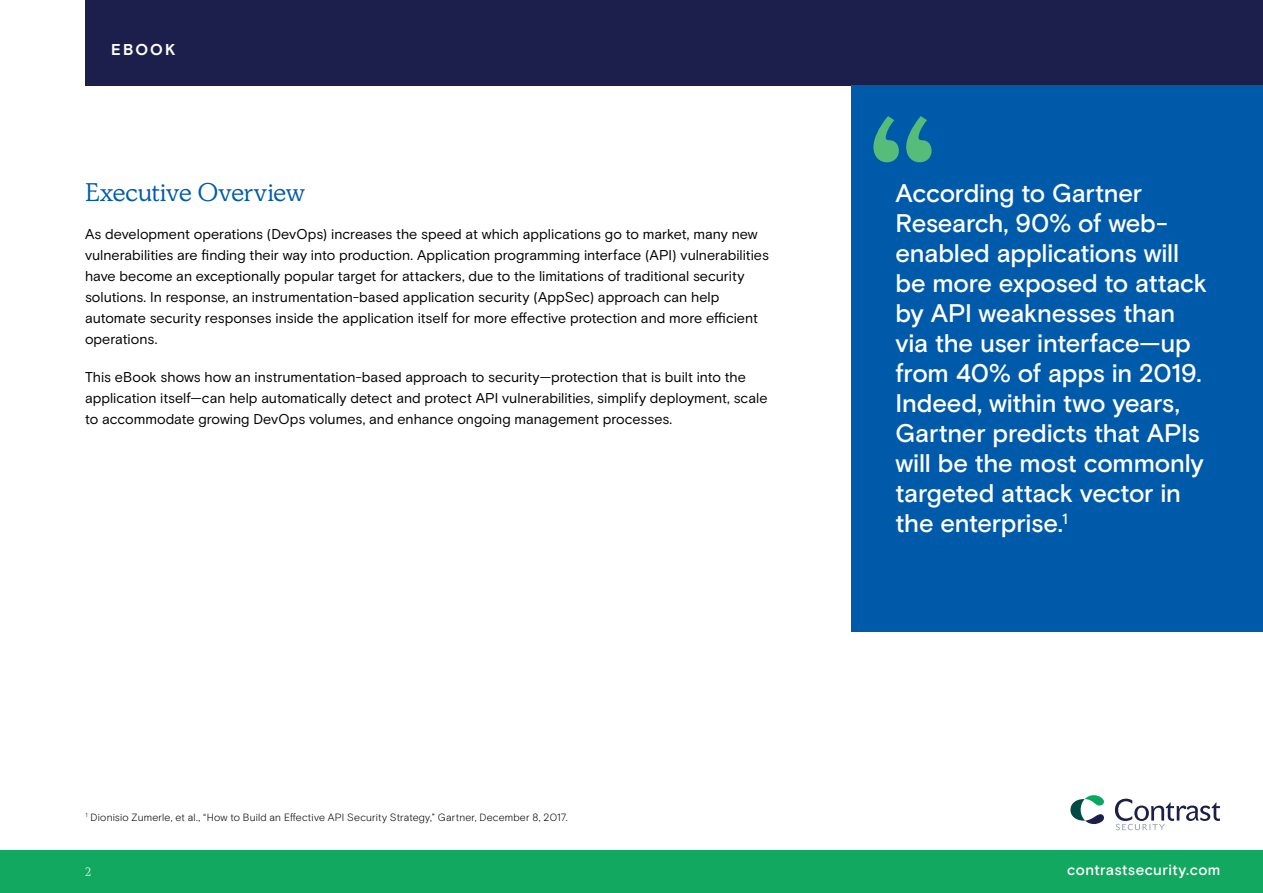
<style>
.page{position:relative;width:1263px;height:893px;background:#fff}
.page>*{position:absolute;margin:0;border:0;box-sizing:border-box;transform-origin:0 0}
.t1{font:500 25.5px/30px "Basis Grotesque Pro";letter-spacing:-.01em;color:#fff}
.t2{font:25.5px "Simula";letter-spacing:-.015em;color:#005aaa}
.t3{font:700 15.75px "Basis Grotesque Pro";letter-spacing:.13em;color:#fff}
.t4{font:500 15px "Basis Grotesque Pro";letter-spacing:.025em;color:#fff}
.t5{font:14.25px/21px "Basis Grotesque Pro";color:#000}
.t6{font:12px "Simula";color:#ebeced}
.t7{font:300 10.5px "Basis Grotesque Pro";letter-spacing:.015em;color:#000}
</style>
<div class="page">
<div style="left:86px;top:0;width:1177px;height:85px;background:#1c1f4b"></div>
<div style="left:0;top:850px;width:1263px;height:43px;background:#13a85f"></div>
<svg style="left:1115px;top:799px;width:104px;height:31px"></svg>
<svg style="left:1071px;top:795px;width:33px;height:29px"></svg>
<div style="left:851px;top:85px;width:412px;height:546px;background:#005aaa"></div>
<svg style="left:873px;top:116px;width:58px;height:46px"></svg>
<p class="t3" style="left:111px;top:40px;width:66px">EBOOK</p>
<h1 class="t2" style="left:85px;top:176px;width:222px">Executive Overview</h1>
<p class="t5" style="left:85px;top:224px;width:685px">As development operations (DevOps) increases the speed at which applications go to market, many new vulnerabilities are finding their way into production. Application programming interface (API) vulnerabilities have become an exceptionally popular target for attackers, due to the limitations of traditional security solutions. In response, an instrumentation-based application security (AppSec) approach can help automate security responses inside the application itself for more effective protection and more efficient operations.</p>
<p class="t5" style="left:85px;top:367px;width:684px">This eBook shows how an instrumentation-based approach to security—protection that is built into the application itself—can help automatically detect and protect API vulnerabilities, simplify deployment, scale to accommodate growing DevOps volumes, and enhance ongoing management processes.</p>
<p class="t7" style="left:86px;top:811px;width:484px"><sup>1</sup> Dionisio Zumerle, et al., “How to Build an Effective API Security Strategy,” Gartner, December 8, 2017.</p>
<p class="t1" style="left:895px;top:179px;width:313px">According to Gartner<br>Research, 90% of web&shy;enabled applications will be more exposed to attack by API weaknesses than via the user interface—up from 40% of apps in 2019.<br>Indeed, within two years,<br>Gartner predicts that APIs will be the most commonly targeted attack vector in the enterprise.<sup>1</sup></p>
<p class="t6" style="left:85px;top:864px;width:7px">2</p>
<p class="t4" style="left:1067px;top:861px;width:155px">contrastsecurity.com</p>
</div>
